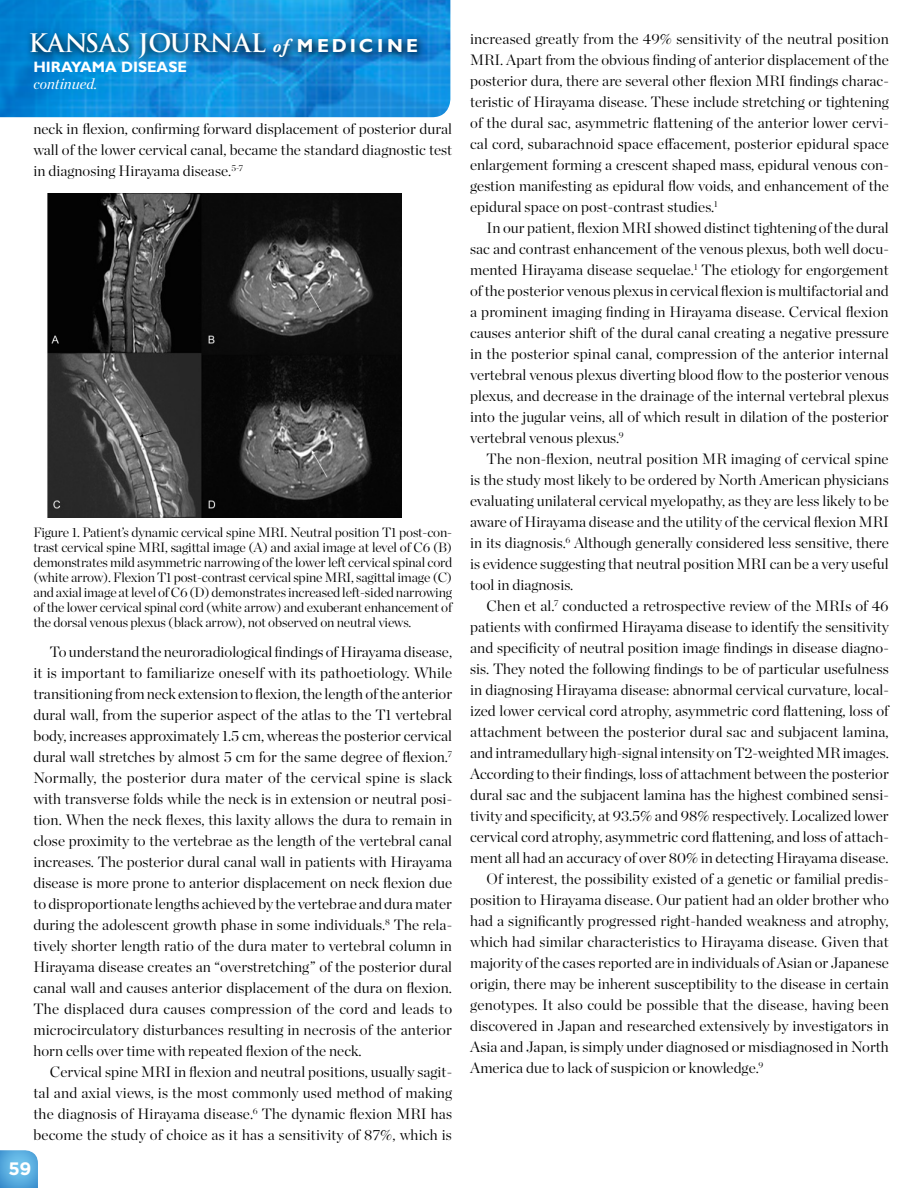
<style>
.page{position:relative;width:918px;height:1188px;background:#fff}
.page>*{position:absolute;margin:0;border:0;box-sizing:border-box;transform-origin:0 0}
.t1{font:700 24.9px "Trajan Pro";color:#fff}
.t2{font:700 18px "Gotham";color:#fff}
.t3{font:300 15px/21px "Chronicle Display";color:#000;text-align:justify}
.t4{font:700 15px "Gill Sans";color:#fff}
.t5{font:italic 15px "Chronicle Display";color:#fff}
.t6{font:300 13.5px/15px "Chronicle Display";letter-spacing:-.01em;color:#000;text-align:justify}
.s1{font-family:"Adobe Garamond Pro";font-style:italic;font-size:18.75px}
.s2{font-family:"Gill Sans";font-size:18.75px}
</style>
<div class="page">
<img style="left:0;top:0;width:450px;height:117px">
<svg style="left:0;top:1150px;width:38px;height:38px"></svg>
<svg style="left:26px;top:27px;width:402px;height:41px;background:#107abd"></svg>
<img style="left:47px;top:193px;width:355px;height:324px">
<p class="t1" style="left:28px;top:28px;width:391px">KANSAS JOURNAL <span class="s1">of</span> <span class="s2">M EDIC I N E</span></p>
<p class="t4" style="left:33px;top:58px;width:155px">HIRAYAMA DISEASE</p>
<p class="t5" style="left:33px;top:72px;width:65px">continued.</p>
<p class="t3" style="left:33px;top:117px;width:420px">neck in flexion, confirming forward displacement of posterior dural wall of the lower cervical canal, became the standard diagnostic test in diagnosing Hirayama disease.<sup>5-7</sup></p>
<p class="t6" style="left:33px;top:524px;width:420px">Figure 1. Patient’s dynamic cervical spine MRI. Neutral position T1 post-con&shy;trast cervical spine MRI, sagittal image (A) and axial image at level of C6 (B) demonstrates mild asymmetric narrowing of the lower left cervical spinal cord (white arrow). Flexion T1 post-contrast cervical spine MRI, sagittal image (C) and axial image at level of C6 (D) demonstrates increased left-sided narrowing of the lower cervical spinal cord (white arrow) and exuberant enhancement of the dorsal venous plexus (black arrow), not observed on neutral views.</p>
<p class="t3" style="left:33px;top:640px;width:420px;text-indent:17px">To understand the neuroradiological findings of Hirayama disease, it is important to familiarize oneself with its pathoetiology. While transitioning from neck extension to flexion, the length of the anterior dural wall, from the superior aspect of the atlas to the T1 vertebral body, increases approximately 1.5 cm, whereas the posterior cervical dural wall stretches by almost 5 cm for the same degree of flexion.<sup>7<br></sup>Normally, the posterior dura mater of the cervical spine is slack with transverse folds while the neck is in extension or neutral posi&shy;tion. When the neck flexes, this laxity allows the dura to remain in close proximity to the vertebrae as the length of the vertebral canal increases. The posterior dural canal wall in patients with Hirayama disease is more prone to anterior displacement on neck flexion due to disproportionate lengths achieved by the vertebrae and dura mater during the adolescent growth phase in some individuals.<sup>8</sup> The rela&shy;tively shorter length ratio of the dura mater to vertebral column in Hirayama disease creates an “overstretching” of the posterior dural canal wall and causes anterior displacement of the dura on flexion.<br>The displaced dura causes compression of the cord and leads to microcirculatory disturbances resulting in necrosis of the anterior horn cells over time with repeated flexion of the neck.</p>
<p class="t3" style="left:33px;top:1060px;width:420px;text-indent:17px">Cervical spine MRI in flexion and neutral positions, usually sagit&shy;tal and axial views, is the most commonly used method of making the diagnosis of Hirayama disease.<sup>6</sup> The dynamic flexion MRI has become the study of choice as it has a sensitivity of 87%, which is</p>
<p class="t2" style="left:8px;top:1156px;width:25px">59</p>
<p class="t3" style="left:470px;top:28px;width:420px">increased greatly from the 49% sensitivity of the neutral position MRI. Apart from the obvious finding of anterior displacement of the posterior dura, there are several other flexion MRI findings charac&shy;teristic of Hirayama disease. These include stretching or tightening of the dural sac, asymmetric flattening of the anterior lower cervi&shy;cal cord, subarachnoid space effacement, posterior epidural space enlargement forming a crescent shaped mass, epidural venous con&shy;gestion manifesting as epidural flow voids, and enhancement of the epidural space on post-contrast studies.<sup>1</sup></p>
<p class="t3" style="left:470px;top:217px;width:420px;text-indent:17px">In our patient, flexion MRI showed distinct tightening of the dural sac and contrast enhancement of the venous plexus, both well docu&shy;mented Hirayama disease sequelae.<sup>1</sup> The etiology for engorgement of the posterior venous plexus in cervical flexion is multifactorial and a prominent imaging finding in Hirayama disease. Cervical flexion causes anterior shift of the dural canal creating a negative pressure in the posterior spinal canal, compression of the anterior internal vertebral venous plexus diverting blood flow to the posterior venous plexus, and decrease in the drainage of the internal vertebral plexus into the jugular veins, all of which result in dilation of the posterior vertebral venous plexus.<sup>9</sup></p>
<p class="t3" style="left:470px;top:448px;width:420px;text-indent:17px">The non-flexion, neutral position MR imaging of cervical spine is the study most likely to be ordered by North American physicians evaluating unilateral cervical myelopathy, as they are less likely to be aware of Hirayama disease and the utility of the cervical flexion MRI in its diagnosis.<sup>6</sup> Although generally considered less sensitive, there is evidence suggesting that neutral position MRI can be a very useful tool in diagnosis.</p>
<p class="t3" style="left:487px;top:595px;width:404px">Chen et al.<sup>7</sup> conducted a retrospective review of the MRIs of 46</p>
<p class="t3" style="left:470px;top:616px;width:420px">patients with confirmed Hirayama disease to identify the sensitivity</p>
<p class="t3" style="left:470px;top:637px;width:420px">and specificity of neutral position image findings in disease diagno-</p>
<p class="t3" style="left:470px;top:658px;width:420px">sis. They noted the following findings to be of particular usefulness</p>
<p class="t3" style="left:470px;top:679px;width:420px">in diagnosing Hirayama disease: abnormal cervical curvature, local-</p>
<p class="t3" style="left:470px;top:700px;width:420px">ized lower cervical cord atrophy, asymmetric cord flattening, loss of</p>
<p class="t3" style="left:470px;top:721px;width:420px">attachment between the posterior dural sac and subjacent lamina,</p>
<p class="t3" style="left:470px;top:742px;width:420px">and intramedullary high-signal intensity on T2-weighted MR images.</p>
<p class="t3" style="left:470px;top:763px;width:420px">According to their findings, loss of attachment between the posterior</p>
<p class="t3" style="left:470px;top:784px;width:420px">dural sac and the subjacent lamina has the highest combined sensi-</p>
<p class="t3" style="left:470px;top:805px;width:420px">tivity and specificity, at 93.5% and 98% respectively. Localized lower</p>
<p class="t3" style="left:470px;top:826px;width:420px">cervical cord atrophy, asymmetric cord flattening, and loss of attach-</p>
<p class="t3" style="left:470px;top:847px;width:420px">ment all had an accuracy of over 80% in detecting Hirayama disease.</p>
<p class="t3" style="left:487px;top:868px;width:404px">Of interest, the possibility existed of a genetic or familial predis-</p>
<p class="t3" style="left:470px;top:889px;width:420px">position to Hirayama disease. Our patient had an older brother who</p>
<p class="t3" style="left:470px;top:910px;width:420px">had a significantly progressed right-handed weakness and atrophy,</p>
<p class="t3" style="left:470px;top:931px;width:420px">which had similar characteristics to Hirayama disease. Given that</p>
<p class="t3" style="left:470px;top:952px;width:420px">majority of the cases reported are in individuals of Asian or Japanese</p>
<p class="t3" style="left:470px;top:973px;width:420px">origin, there may be inherent susceptibility to the disease in certain</p>
<p class="t3" style="left:470px;top:994px;width:420px">genotypes. It also could be possible that the disease, having been</p>
<p class="t3" style="left:470px;top:1015px;width:420px">discovered in Japan and researched extensively by investigators in</p>
<p class="t3" style="left:470px;top:1036px;width:420px">Asia and Japan, is simply under diagnosed or misdiagnosed in North</p>
<p class="t3" style="left:470px;top:1057px;width:295px">America due to lack of suspicion or knowledge.<sup>9</sup></p>
</div>
